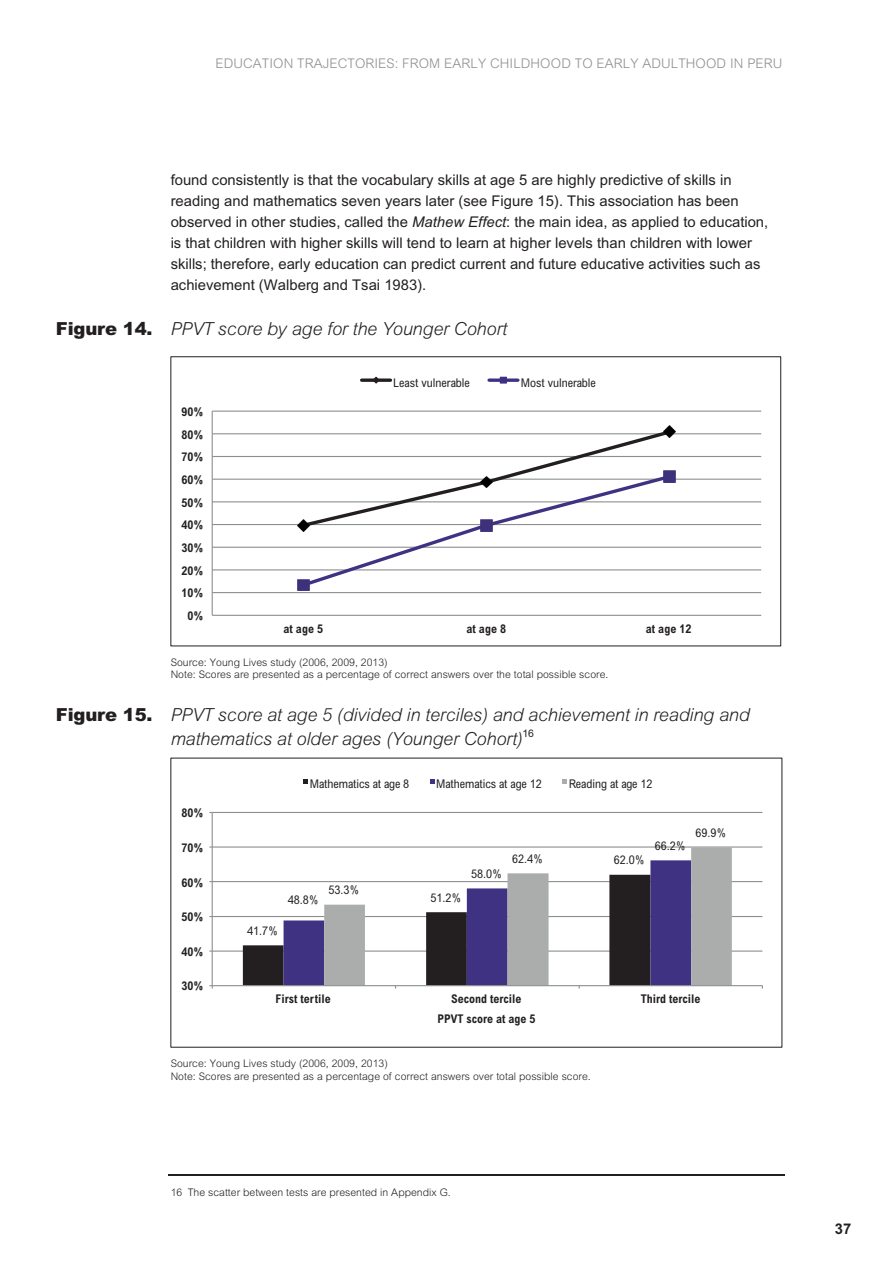
<style>
.page{position:relative;width:893px;height:1263px;background:#fff}
.page>*{position:absolute;margin:0;border:0;box-sizing:border-box;transform-origin:0 0}
.t1{font:italic 300 18px/24.2px "Arial";letter-spacing:-.01em;color:#231f20}
.t2{font:14.7px/21px "Arial";letter-spacing:.005em;color:#231f20}
.t3{font:700 14.7px "Arial";color:#231f20}
.t4{font:300 13.35px "Arial";letter-spacing:.01em;color:#8e9091}
.t5{font:condensed 12px "Arial";color:#231f20}
.t6{font:700 condensed 12px "Arial";color:#231f20}
.t7{font:300 10.5px/12.3px "Arial";letter-spacing:.005em;color:#231f20}
.s1{font-style:italic}
.s2{font-weight:900;font-style:normal}
</style>
<div class="page">
<hr style="left:168px;top:1174px;width:617px;height:1px;background:#231f20">
<hr style="left:212px;top:592px;width:549px;height:1px;background:#8d9091">
<hr style="left:212px;top:569px;width:549px;height:1px;background:#8d9091">
<hr style="left:212px;top:547px;width:549px;height:1px;background:#8d9091">
<hr style="left:212px;top:524px;width:549px;height:1px;background:#8d9091">
<hr style="left:212px;top:501px;width:549px;height:1px;background:#8d9091">
<hr style="left:212px;top:479px;width:549px;height:1px;background:#8d9091">
<hr style="left:212px;top:456px;width:549px;height:1px;background:#8d9091">
<hr style="left:212px;top:433px;width:549px;height:1px;background:#8d9091">
<hr style="left:212px;top:410px;width:549px;height:2px;background:#8d9091">
<hr style="left:212px;top:411px;width:1px;height:204px;background:#8d9091">
<hr style="left:212px;top:615px;width:549px;height:1px;background:#8d9091">
<svg style="left:298px;top:426px;width:377px;height:165px"></svg>
<svg style="left:362px;top:378px;width:28px;height:4px"></svg>
<svg style="left:372px;top:376px;width:8px;height:8px"></svg>
<svg style="left:489px;top:378px;width:29px;height:4px"></svg>
<div style="left:500px;top:377px;width:7px;height:7px;border:1px solid #403283"></div>
<div style="left:170px;top:356px;width:611px;height:290px;border:1px solid #231f20"></div>
<hr style="left:212px;top:950px;width:550px;height:1px;background:#8d9091">
<hr style="left:212px;top:916px;width:550px;height:1px;background:#8d9091">
<hr style="left:212px;top:881px;width:550px;height:1px;background:#8d9091">
<hr style="left:212px;top:846px;width:550px;height:1px;background:#8d9091">
<hr style="left:212px;top:812px;width:550px;height:1px;background:#8d9091">
<svg style="left:324px;top:847px;width:408px;height:138px"></svg>
<hr style="left:212px;top:812px;width:1px;height:173px;background:#8d9091">
<hr style="left:212px;top:985px;width:550px;height:1px;background:#8d9091">
<svg style="left:243px;top:875px;width:407px;height:113px"></svg>
<svg style="left:303px;top:779px;width:5px;height:5px"></svg>
<svg style="left:430px;top:779px;width:5px;height:5px"></svg>
<svg style="left:562px;top:779px;width:5px;height:5px"></svg>
<p class="t4" style="left:215px;top:56px;width:568px">EDUCATION TRAJECTORIES: FROM EARLY CHILDHOOD TO EARLY ADULTHOOD IN PERU</p>
<p class="t2" style="left:171px;top:170px;width:599px">found consistently is that the vocabulary skills at age 5 are highly predictive of skills in reading and mathematics seven years later (see Figure 15). This association has been observed in other studies, called the <span class="s1">Mathew Effect</span>: the main idea, as applied to education, is that children with higher skills will tend to learn at higher levels than children with lower skills; therefore, early education can predict current and future educative activities such as achievement (Walberg and Tsai 1983).</p>
<p class="t1" style="left:56px;top:316px;width:453px"><span class="s2">Figure 14.</span> PPVT score by age for the Younger Cohort</p>
<p class="t6" style="left:181px;top:405px;width:23px">90%</p>
<p class="t6" style="left:181px;top:427px;width:23px">80%</p>
<p class="t6" style="left:181px;top:450px;width:23px">70%</p>
<p class="t6" style="left:181px;top:473px;width:23px">60%</p>
<p class="t6" style="left:181px;top:495px;width:23px">50%</p>
<p class="t6" style="left:181px;top:518px;width:23px">40%</p>
<p class="t6" style="left:181px;top:541px;width:23px">30%</p>
<p class="t6" style="left:181px;top:563px;width:23px">20%</p>
<p class="t6" style="left:181px;top:586px;width:23px">10%</p>
<p class="t6" style="left:187px;top:609px;width:17px">0%</p>
<p class="t5" style="left:393px;top:375px;width:78px">Least vulnerable</p>
<p class="t5" style="left:521px;top:375px;width:77px">Most vulnerable</p>
<p class="t6" style="left:283px;top:622px;width:41px">at age 5</p>
<p class="t6" style="left:466px;top:622px;width:41px">at age 8</p>
<p class="t6" style="left:646px;top:622px;width:47px">at age 12</p>
<p class="t7" style="left:171px;top:656px;width:439px">Source: Young Lives study (2006, 2009, 2013)<br>Note: Scores are presented as a percentage of correct answers over the total possible score.</p>
<p class="t1" style="left:171px;top:702px;width:580px;text-indent:-115px"><span class="s2">Figure 15.</span> PPVT score at age 5 (divided in terciles) and achievement in reading and mathematics at older ages (Younger Cohort)<sup>16</sup></p>
<p class="t6" style="left:181px;top:806px;width:23px">80%</p>
<p class="t6" style="left:181px;top:841px;width:23px">70%</p>
<p class="t6" style="left:181px;top:875px;width:23px">60%</p>
<p class="t6" style="left:181px;top:910px;width:23px">50%</p>
<p class="t6" style="left:181px;top:944px;width:23px">40%</p>
<p class="t6" style="left:181px;top:979px;width:23px">30%</p>
<p class="t5" style="left:310px;top:776px;width:101px">Mathematics at age 8</p>
<p class="t5" style="left:436px;top:776px;width:107px">Mathematics at age 12</p>
<p class="t5" style="left:569px;top:776px;width:85px">Reading at age 12</p>
<p class="t5" style="left:247px;top:923px;width:32px">41.7%</p>
<p class="t5" style="left:288px;top:892px;width:32px">48.8%</p>
<p class="t5" style="left:329px;top:882px;width:32px">53.3%</p>
<p class="t5" style="left:430px;top:890px;width:32px">51.2%</p>
<p class="t5" style="left:471px;top:866px;width:32px">58.0%</p>
<p class="t5" style="left:512px;top:851px;width:32px">62.4%</p>
<p class="t5" style="left:614px;top:852px;width:32px">62.0%</p>
<p class="t5" style="left:655px;top:838px;width:32px">66.2%</p>
<p class="t5" style="left:695px;top:825px;width:32px">69.9%</p>
<p class="t6" style="left:275px;top:992px;width:57px">First tertile</p>
<p class="t6" style="left:451px;top:992px;width:72px">Second tercile</p>
<p class="t6" style="left:641px;top:992px;width:61px">Third tercile</p>
<p class="t6" style="left:437px;top:1012px;width:100px">PPVT score at age 5</p>
<p class="t7" style="left:171px;top:1057px;width:422px">Source: Young Lives study (2006, 2009, 2013)<br>Note: Scores are presented as a percentage of correct answers over total possible score.</p>
<p class="t7" style="left:171px;top:1186px;width:282px">16 The scatter between tests are presented in Appendix G.</p>
<p class="t3" style="left:835px;top:1220px;width:18px">37</p>
</div>
